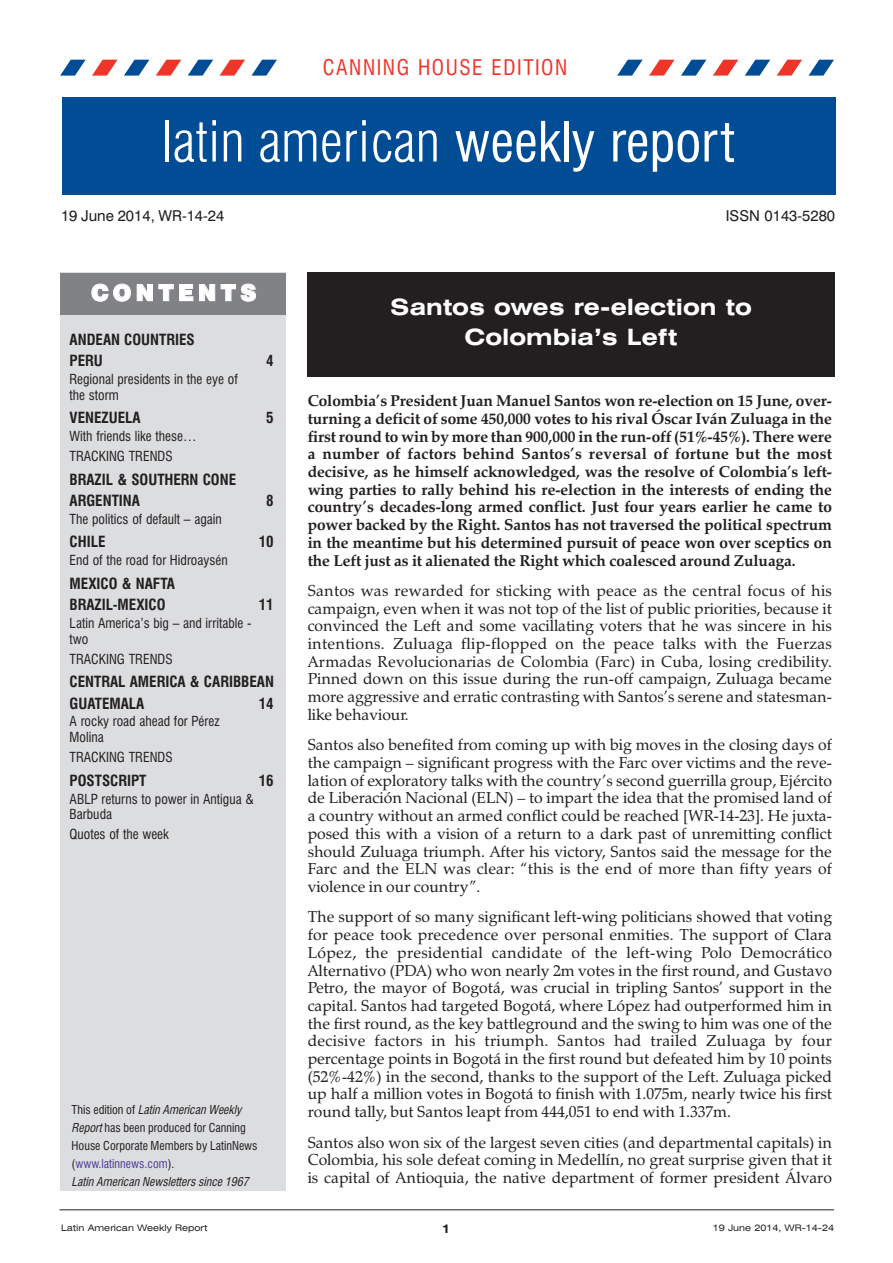
<style>
.page{position:relative;width:893px;height:1263px;background:#fff}
.page>*{position:absolute;margin:0;border:0;box-sizing:border-box;transform-origin:0 0}
.t1{font:300 condensed 55.5px "Swiss 721 BT";color:#fff}
.t2{font:700 expanded 22.5px/30px "Swiss 721 BT";color:#fff;text-align:center}
.t3{font:900 22.5px "Swiss 721 BT";letter-spacing:.205em;color:#fff}
.t4{font:condensed 21px "Swiss 721 BT";letter-spacing:.075em;color:#ee3529}
.t5{font:15.75px/17.7px "Zapf Calligraphic 801 BT";color:#231f20;text-align:justify}
.t6{font:700 15.75px/17.7px "Zapf Calligraphic 801 BT";letter-spacing:-.005em;color:#231f20;text-align:justify}
.t7{font:700 condensed 15px/21.5px "Swiss 721 BT";color:#231f20}
.t8{font:15px "Swiss 721 BT";color:#231f20}
.t9{font:condensed 13.5px/15.8px "Swiss 721 BT";color:#231f20}
.t10{font:condensed 12px/18px "Swiss 721 BT";color:#231f20}
.t11{font:700 expanded 12px "Swiss 721 BT";color:#231f20}
.t12{font:expanded 9px "Swiss 721 BT";color:#231f20}
.s1{font-weight:400;font-size:54px}
.s2{font-style:italic}
.s3{color:#4d3c98}
</style>
<div class="page">
<hr style="left:60px;top:1209px;width:774px;height:1px;background:#231f20">
<div style="left:62px;top:97px;width:774px;height:98px;background:#014d95"></div>
<div style="left:61px;top:272px;width:225px;height:918px;background:#dcdddf"></div>
<div style="left:61px;top:273px;width:225px;height:42px;background:#808285"></div>
<div style="left:307px;top:272px;width:527px;height:104px;background:#231f20"></div>
<svg style="left:92px;top:60px;width:26px;height:16px"></svg>
<svg style="left:60px;top:60px;width:26px;height:16px"></svg>
<svg style="left:124px;top:60px;width:25px;height:16px"></svg>
<svg style="left:156px;top:60px;width:25px;height:16px"></svg>
<svg style="left:188px;top:60px;width:25px;height:16px"></svg>
<svg style="left:220px;top:60px;width:25px;height:16px"></svg>
<svg style="left:251px;top:60px;width:26px;height:16px"></svg>
<svg style="left:617px;top:60px;width:26px;height:16px"></svg>
<svg style="left:649px;top:60px;width:26px;height:16px"></svg>
<svg style="left:681px;top:60px;width:25px;height:16px"></svg>
<svg style="left:713px;top:60px;width:25px;height:16px"></svg>
<svg style="left:745px;top:60px;width:25px;height:16px"></svg>
<svg style="left:777px;top:60px;width:25px;height:16px"></svg>
<svg style="left:808px;top:60px;width:26px;height:16px"></svg>
<h3 class="t4" style="left:323px;top:56px;width:246px">CANNING HOUSE EDITION</h3>
<h1 class="t1" style="left:161px;top:110px;width:575px">latin american <span class="s1">weekly report</span></h1>
<p class="t8" style="left:61px;top:207px;width:165px">19 June 2014, WR-14-24</p>
<p class="t8" style="left:726px;top:207px;width:111px">ISSN 0143-5280</p>
<h2 class="t3" style="left:91px;top:280px;width:167px">CONTENTS</h2>
<p class="t7" style="left:70px;top:329px;width:127px">ANDEAN COUNTRIES<br>PERU</p>
<p class="t7" style="left:266px;top:350px;width:9px">4</p>
<p class="t9" style="left:70px;top:371px;width:170px">Regional presidents in the eye of the storm</p>
<p class="t7" style="left:70px;top:407px;width:73px">VENEZUELA</p>
<p class="t7" style="left:266px;top:407px;width:9px">5</p>
<p class="t9" style="left:70px;top:426px;width:128px;line-height:20px">With friends like these…<br>TRACKING TRENDS</p>
<p class="t7" style="left:70px;top:469px;width:168px">BRAZIL &amp; SOUTHERN CONE<br>ARGENTINA</p>
<p class="t7" style="left:266px;top:490px;width:9px">8</p>
<p class="t9" style="left:70px;top:511px;width:154px">The politics of default – again</p>
<p class="t7" style="left:70px;top:531px;width:37px">CHILE</p>
<p class="t7" style="left:259px;top:531px;width:16px">10</p>
<p class="t9" style="left:70px;top:553px;width:160px">End of the road for Hidroaysén</p>
<p class="t7" style="left:70px;top:573px;width:107px">MEXICO &amp; NAFTA<br>BRAZIL-MEXICO</p>
<p class="t7" style="left:259px;top:594px;width:16px">11</p>
<p class="t9" style="left:70px;top:615px;width:184px">Latin America’s big – and irritable - two</p>
<p class="t9" style="left:70px;top:651px;width:105px">TRACKING TRENDS</p>
<p class="t7" style="left:70px;top:671px;width:206px">CENTRAL AMERICA &amp; CARIBBEAN<br>GUATEMALA</p>
<p class="t7" style="left:259px;top:693px;width:16px">14</p>
<p class="t9" style="left:70px;top:714px;width:152px">A rocky road ahead for Pérez<br>Molina</p>
<p class="t9" style="left:70px;top:750px;width:105px">TRACKING TRENDS</p>
<p class="t7" style="left:70px;top:770px;width:78px">POSTSCRIPT</p>
<p class="t7" style="left:259px;top:770px;width:16px">16</p>
<p class="t9" style="left:70px;top:791px;width:186px">ABLP returns to power in Antigua &amp;<br>Barbuda</p>
<p class="t9" style="left:70px;top:827px;width:101px">Quotes of the week</p>
<p class="t10" style="left:72px;top:1101px;width:188px">T h i s e d i t i o n o f <span class="s2">Latin American Weekly Report</span>has been produced for Canning House Corporate Members by LatinNews (<span class="s3">www.latinnews.com</span>).<br><span class="s2">Latin American Newsletters since 1967</span></p>
<h2 class="t2" style="left:390px;top:292px;width:363px">Santos owes re-election to<br>Colombia’s Left</h2>
<p class="t6" style="left:308px;top:392px;width:526px">Colombia’s President Juan Manuel Santos won re-election on 15 June, over&shy;turning a deficit of some 450,000 votes to his rival Óscar Iván Zuluaga in the first round to win by more than 900,000 in the run-off (51%-45%). There were a number of factors behind Santos’s reversal of fortune but the most decisive, as he himself acknowledged, was the resolve of Colombia’s left&shy;wing parties to rally behind his re-election in the interests of ending the country’s decades-long armed conflict. Just four years earlier he came to power backed by the Right. Santos has not traversed the political spectrum in the meantime but his determined pursuit of peace won over sceptics on the Left just as it alienated the Right which coalesced around Zuluaga.</p>
<p class="t5" style="left:308px;top:582px;width:526px">Santos was rewarded for sticking with peace as the central focus of his campaign, even when it was not top of the list of public priorities, because it convinced the Left and some vacillating voters that he was sincere in his intentions. Zuluaga flip-flopped on the peace talks with the Fuerzas Armadas Revolucionarias de Colombia (Farc) in Cuba, losing credibility.<br>Pinned down on this issue during the run-off campaign, Zuluaga became more aggressive and erratic contrasting with Santos’s serene and statesman&shy;like behaviour.</p>
<p class="t5" style="left:308px;top:736px;width:526px">Santos also benefited from coming up with big moves in the closing days of the campaign – significant progress with the Farc over victims and the reve&shy;lation of exploratory talks with the country’s second guerrilla group, Ejército de Liberación Nacional (ELN) – to impart the idea that the promised land of a country without an armed conflict could be reached [WR-14-23]. He juxta&shy;posed this with a vision of a return to a dark past of unremitting conflict should Zuluaga triumph. After his victory, Santos said the message for the Farc and the ELN was clear: “this is the end of more than fifty years of violence in our country”.</p>
<p class="t5" style="left:308px;top:908px;width:526px">The support of so many significant left-wing politicians showed that voting for peace took precedence over personal enmities. The support of Clara López, the presidential candidate of the left-wing Polo Democrático Alternativo (PDA) who won nearly 2m votes in the first round, and Gustavo Petro, the mayor of Bogotá, was crucial in tripling Santos’ support in the capital. Santos had targeted Bogotá, where López had outperformed him in the first round, as the key battleground and the swing to him was one of the decisive factors in his triumph. Santos had trailed Zuluaga by four percentage points in Bogotá in the first round but defeated him by 10 points (52%-42%) in the second, thanks to the support of the Left. Zuluaga picked up half a million votes in Bogotá to finish with 1.075m, nearly twice his first round tally, but Santos leapt from 444,051 to end with 1.337m.</p>
<p class="t5" style="left:308px;top:1133px;width:526px">Santos also won six of the largest seven cities (and departmental capitals) in Colombia, his sole defeat coming in Medellín, no great surprise given that it is capital of Antioquia, the native department of former president Álvaro</p>
<p class="t12" style="left:61px;top:1223px;width:148px">Latin American Weekly Report</p>
<p class="t11" style="left:442px;top:1221px;width:10px">1</p>
<p class="t12" style="left:713px;top:1223px;width:123px">19 June 2014, WR-14-24</p>
</div>
